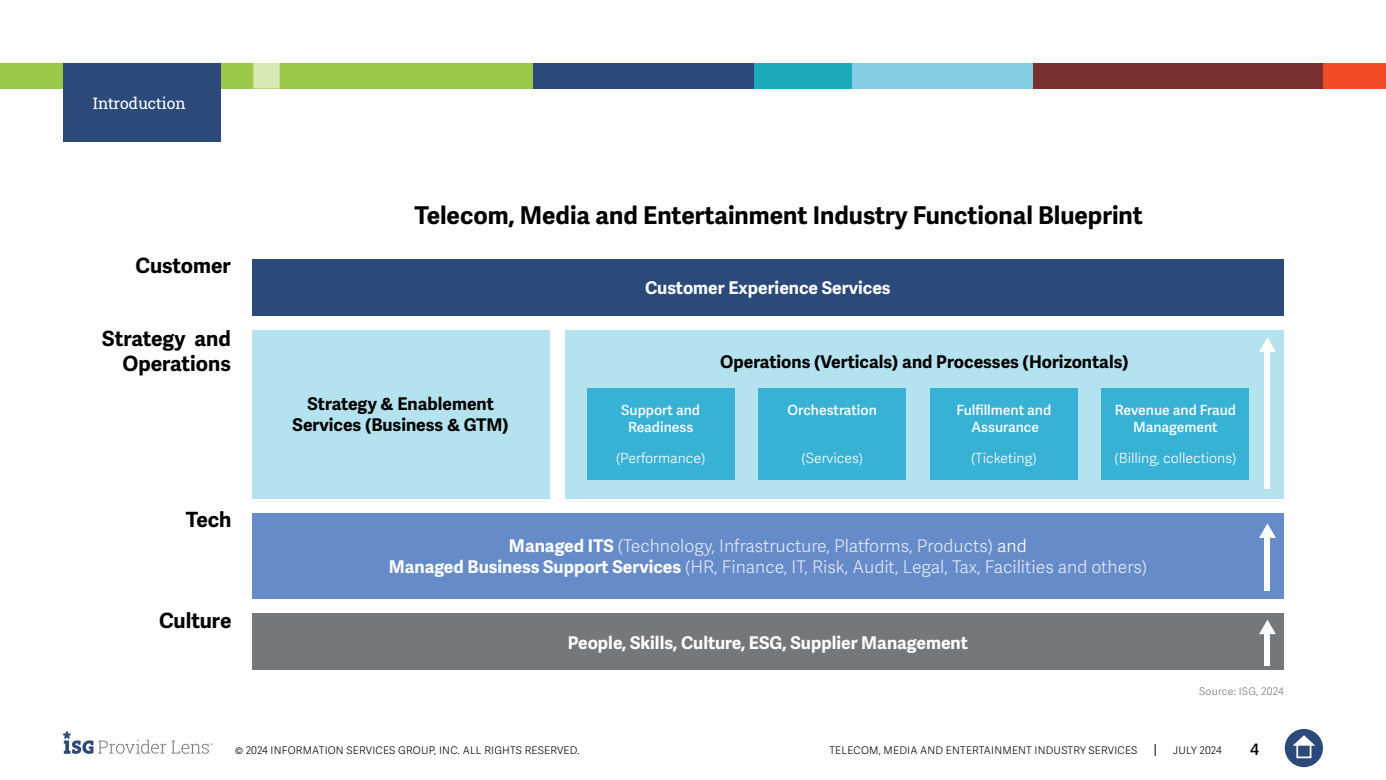
<style>
.page{position:relative;width:1386px;height:780px;background:#fff}
.page>*{position:absolute;margin:0;border:0;box-sizing:border-box;transform-origin:0 0}
.t1{font:700 24.5px "Adelle Sans";color:#000}
.t2{font:700 21px/24.5px "Adelle Sans";color:#000;text-align:right}
.t3{font:300 17.5px/21px "Adelle Sans";color:#e1e8f6;text-align:center}
.t4{font:700 17.5px/21px "Adelle Sans";color:#000;text-align:center}
.t5{font:700 17.5px "Adelle Sans";color:#fff}
.t6{font:15.75px "Roboto Slab ISG P Regular";color:#fff}
.t7{font:600 15.75px "Adelle Sans";color:#000}
.t8{font:600 14px/16.8px "Adelle Sans";color:#fff;text-align:center}
.t9{font:300 14px "Adelle Sans";color:#fff}
.t10{font:300 10.5px "Adelle Sans";letter-spacing:.02em;color:#000}
.t11{font:300 10.5px "Adelle Sans";letter-spacing:.02em;color:#75787b}
.s1{font-weight:700;color:#fff}
.s2{color:#fff}
</style>
<div class="page">
<svg style="left:1155px;top:744px;width:1px;height:12px"></svg>
<div style="left:1285px;top:729px;width:38px;height:38px;background:#2b4a79;border-radius:50%"></div>
<svg style="left:1293px;top:735px;width:22px;height:10px"></svg>
<div style="left:1296px;top:743px;width:15px;height:15px;border:2px solid #fff"></div>
<svg style="left:63px;top:731px;width:150px;height:23px"></svg>
<div style="left:0;top:63px;width:533px;height:25px;background:#9bc947"></div>
<svg style="left:220px;top:63px;width:60px;height:25px"></svg>
<div style="left:533px;top:63px;width:223px;height:25px;background:#2b4a79"></div>
<div style="left:850px;top:63px;width:184px;height:25px;background:#84cee3"></div>
<div style="left:1323px;top:63px;width:63px;height:25px;background:#f54a26"></div>
<div style="left:1033px;top:63px;width:290px;height:25px;background:#7a302e"></div>
<div style="left:754px;top:63px;width:98px;height:25px;background:#1cabb9"></div>
<div style="left:63px;top:63px;width:157px;height:79px;background:#2b4a79"></div>
<div style="left:252px;top:330px;width:298px;height:168px;background:#b5e2ef"></div>
<div style="left:252px;top:513px;width:1032px;height:85px;background:#658cc9"></div>
<div style="left:252px;top:613px;width:1032px;height:57px;background:#75787b"></div>
<div style="left:565px;top:330px;width:719px;height:168px;background:#b5e2ef"></div>
<div style="left:252px;top:259px;width:1032px;height:56px;background:#2b4a79"></div>
<div style="left:1265px;top:351px;width:5px;height:137px;background:#fff"></div>
<div style="left:1265px;top:537px;width:5px;height:53px;background:#fff"></div>
<div style="left:1265px;top:633px;width:5px;height:32px;background:#fff"></div>
<div style="left:587px;top:388px;width:147px;height:91px;background:#37b1d4"></div>
<div style="left:759px;top:388px;width:147px;height:91px;background:#37b1d4"></div>
<div style="left:930px;top:388px;width:147px;height:91px;background:#37b1d4"></div>
<div style="left:1102px;top:388px;width:147px;height:91px;background:#37b1d4"></div>
<svg style="left:1259px;top:337px;width:17px;height:15px"></svg>
<svg style="left:1259px;top:523px;width:17px;height:15px"></svg>
<svg style="left:1259px;top:620px;width:17px;height:14px"></svg>
<p class="t6" style="left:93px;top:92px;width:94px">Introduction</p>
<p class="t2" style="left:135px;top:253px;width:97px">Customer</p>
<p class="t2" style="left:102px;top:327px;width:130px">Strategy and<br>Operations</p>
<p class="t2" style="left:186px;top:508px;width:47px">Tech</p>
<p class="t2" style="left:159px;top:608px;width:74px">Culture</p>
<h1 class="t1" style="left:414px;top:200px;width:730px">Telecom, Media and Entertainment Industry Functional Blueprint</h1>
<p class="t5" style="left:645px;top:277px;width:247px">Customer Experience Services</p>
<p class="t4" style="left:293px;top:394px;width:218px">Strategy &amp; Enablement<br>Services (Business &amp; GTM)</p>
<p class="t8" style="left:621px;top:402px;width:80px">Support and<br>Readiness</p>
<p class="t9" style="left:616px;top:450px;width:91px">(Performance)</p>
<p class="t4" style="left:720px;top:352px;width:410px">Operations (Verticals) and Processes (Horizontals)</p>
<p class="t8" style="left:788px;top:402px;width:91px">Orchestration</p>
<p class="t9" style="left:802px;top:450px;width:63px">(Services)</p>
<p class="t8" style="left:956px;top:402px;width:96px">Fulfillment and<br>Assurance</p>
<p class="t9" style="left:971px;top:450px;width:67px">(Ticketing)</p>
<p class="t8" style="left:1115px;top:402px;width:123px">Revenue and Fraud<br>Management</p>
<p class="t9" style="left:1115px;top:450px;width:123px">(Billing, collections)</p>
<p class="t3" style="left:389px;top:536px;width:760px"><span class="s1">Managed ITS</span> (Technology, Infrastructure, Platforms, Products) <span class="s2">and<br></span><span class="s1">Managed Business Support Services</span> (HR, Finance, IT, Risk, Audit, Legal, Tax, Facilities and others)</p>
<p class="t5" style="left:568px;top:631px;width:402px">People, Skills, Culture, ESG, Supplier Management</p>
<p class="t11" style="left:1199px;top:685px;width:86px">Source: ISG, 2024</p>
<p class="t10" style="left:235px;top:744px;width:346px">© 2024 INFORMATION SERVICES GROUP, INC. ALL RIGHTS RESERVED.</p>
<p class="t10" style="left:829px;top:744px;width:309px">TELECOM, MEDIA AND ENTERTAINMENT INDUSTRY SERVICES</p>
<p class="t10" style="left:1173px;top:744px;width:50px">JULY 2024</p>
<p class="t7" style="left:1250px;top:740px;width:10px">4</p>
</div>
